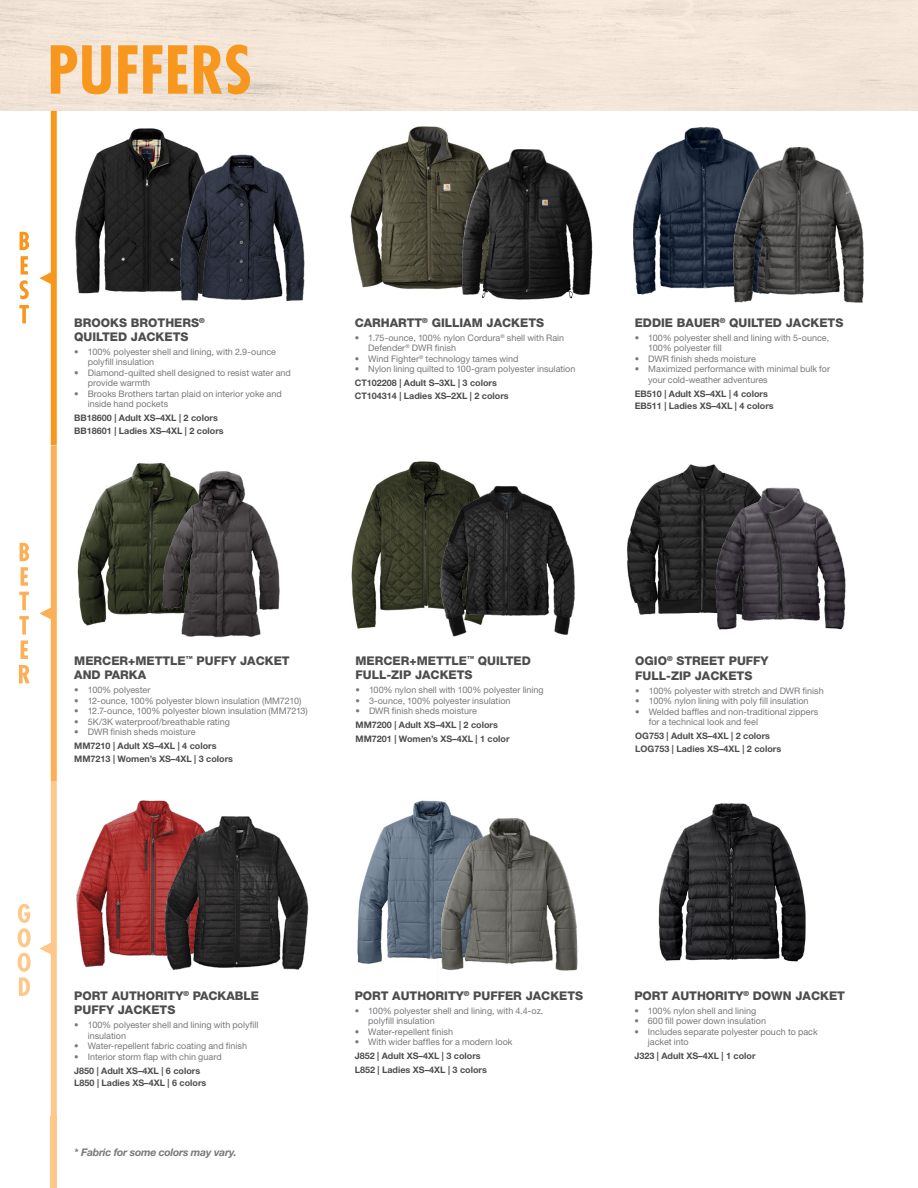
<style>
.page{position:relative;width:918px;height:1188px;background:#fff}
.page>*{position:absolute;margin:0;border:0;box-sizing:border-box;transform-origin:0 0}
.t1{font:700 condensed 64.05px "Futura Std";color:#f8971d}
.t2{font:800 12px/14.2px "Helvetica Neue LT Std";color:#4d4d4f}
.t3{font:italic 700 10.5px "Helvetica Neue LT Std";letter-spacing:-.02em;color:#77787b}
.t4{font:9px/10.5px "Helvetica Neue LT Std";color:#77787b}
.t5{font:700 9px/12.8px "Helvetica Neue LT Std";color:#4d4d4f}
</style>
<div class="page">
<div style="left:0;top:0;width:918px;height:111px;background:#f3e6d8"></div>
<svg style="left:19px;top:665px;width:11px;height:18px"></svg>
<svg style="left:21px;top:641px;width:7px;height:18px"></svg>
<svg style="left:19px;top:616px;width:10px;height:18px"></svg>
<svg style="left:19px;top:592px;width:10px;height:18px"></svg>
<svg style="left:21px;top:567px;width:7px;height:19px"></svg>
<svg style="left:20px;top:543px;width:9px;height:18px"></svg>
<svg style="left:18px;top:953px;width:13px;height:43px"></svg>
<svg style="left:18px;top:904px;width:13px;height:43px"></svg>
<img style="left:76px;top:800px;width:88px;height:168px">
<img style="left:162px;top:801px;width:147px;height:169px">
<img style="left:357px;top:800px;width:94px;height:164px">
<img style="left:438px;top:813px;width:140px;height:158px">
<img style="left:658px;top:803px;width:148px;height:159px">
<img style="left:77px;top:463px;width:74px;height:163px">
<img style="left:151px;top:462px;width:129px;height:176px">
<img style="left:351px;top:461px;width:107px;height:168px">
<img style="left:436px;top:476px;width:139px;height:161px">
<img style="left:627px;top:464px;width:87px;height:151px">
<img style="left:714px;top:464px;width:132px;height:166px">
<div style="left:51px;top:1116px;width:6px;height:72px;background:#fdc88a"></div>
<svg style="left:19px;top:305px;width:10px;height:18px"></svg>
<svg style="left:20px;top:256px;width:9px;height:43px"></svg>
<svg style="left:20px;top:232px;width:9px;height:18px"></svg>
<svg style="left:39px;top:111px;width:18px;height:1005px"></svg>
<img style="left:75px;top:128px;width:99px;height:166px">
<img style="left:174px;top:141px;width:131px;height:161px">
<img style="left:350px;top:126px;width:108px;height:164px">
<img style="left:633px;top:127px;width:105px;height:168px">
<img style="left:730px;top:145px;width:134px;height:158px">
<img style="left:458px;top:145px;width:135px;height:155px">
<h1 class="t1" style="left:47px;top:30px;width:206px">PUFFERS</h1>
<h2 class="t2" style="left:74px;top:315px;width:132px">BROOKS BROTHERS<sup>®<br></sup>QUILTED JACKETS</h2>
<p class="t4" style="left:88px;top:346px;width:190px;text-indent:-14px">• 100% polyester shell and lining, with 2.9-ounce polyfill insulation</p>
<p class="t4" style="left:88px;top:367px;width:205px;text-indent:-14px">• Diamond-quilted shell designed to resist water and provide warmth</p>
<p class="t4" style="left:88px;top:388px;width:196px;text-indent:-14px">• Brooks Brothers tartan plaid on interior yoke and inside hand pockets</p>
<p class="t5" style="left:74px;top:412px;width:151px">BB18600 | Adult XS–4XL | 2 colors<br>BB18601 | Ladies XS–4XL | 2 colors</p>
<h2 class="t2" style="left:355px;top:315px;width:191px">CARHARTT<sup>®</sup> GILLIAM JACKETS</h2>
<p class="t4" style="left:368px;top:332px;width:198px;text-indent:-13px">• 1.75-ounce, 100% nylon Cordura<sup>®</sup> shell with Rain<br>Defender<sup>®</sup> DWR finish</p>
<p class="t4" style="left:355px;top:353px;width:165px">• Wind Fighter<sup>®</sup> technology tames wind</p>
<p class="t4" style="left:355px;top:364px;width:222px">• Nylon lining quilted to 100-gram polyester insulation</p>
<p class="t5" style="left:355px;top:376px;width:156px">CT102208 | Adult S–3XL | 3 colors<br>CT104314 | Ladies XS–2XL | 2 colors</p>
<h2 class="t2" style="left:635px;top:315px;width:210px">EDDIE BAUER<sup>®</sup> QUILTED JACKETS</h2>
<p class="t4" style="left:648px;top:332px;width:183px;text-indent:-14px">• 100% polyester shell and lining with 5-ounce,<br>100% polyester fill</p>
<p class="t4" style="left:635px;top:353px;width:123px">• DWR finish sheds moisture</p>
<p class="t4" style="left:648px;top:364px;width:183px;text-indent:-14px">• Maximized performance with minimal bulk for your cold-weather adventures</p>
<p class="t5" style="left:635px;top:387px;width:141px">EB510 | Adult XS–4XL | 4 colors<br>EB511 | Ladies XS–4XL | 4 colors</p>
<h2 class="t2" style="left:74px;top:654px;width:217px">MERCER+METTLE<sup>™</sup> PUFFY JACKET<br>AND PARKA</h2>
<p class="t4" style="left:74px;top:685px;width:78px">• 100% polyester</p>
<p class="t4" style="left:74px;top:695px;width:229px">• 12-ounce, 100% polyester blown insulation (MM7210)</p>
<p class="t4" style="left:74px;top:706px;width:235px">• 12.7-ounce, 100% polyester blown insulation (MM7213)</p>
<p class="t4" style="left:74px;top:716px;width:157px">• 5K/3K waterproof/breathable rating</p>
<p class="t4" style="left:74px;top:727px;width:123px">• DWR finish sheds moisture</p>
<p class="t5" style="left:74px;top:740px;width:160px">MM7210 | Adult XS–4XL | 4 colors<br>MM7213 | Women’s XS–4XL | 3 colors</p>
<h2 class="t2" style="left:356px;top:654px;width:177px">MERCER+METTLE<sup>™</sup> QUILTED<br>FULL-ZIP JACKETS</h2>
<p class="t4" style="left:356px;top:685px;width:190px">• 100% nylon shell with 100% polyester lining</p>
<p class="t4" style="left:356px;top:695px;width:157px">• 3-ounce, 100% polyester insulation</p>
<p class="t4" style="left:356px;top:706px;width:123px">• DWR finish sheds moisture</p>
<p class="t5" style="left:356px;top:718px;width:156px;line-height:14px">MM7200 | Adult XS–4XL | 2 colors<br>MM7201 | Women’s XS–4XL | 1 color</p>
<h2 class="t2" style="left:635px;top:654px;width:135px">OGIO<sup>®</sup> STREET PUFFY<br>FULL-ZIP JACKETS</h2>
<p class="t4" style="left:635px;top:685px;width:190px">• 100% polyester with stretch and DWR finish</p>
<p class="t4" style="left:635px;top:696px;width:175px">• 100% nylon lining with poly fill insulation</p>
<p class="t4" style="left:649px;top:706px;width:171px;text-indent:-14px">• Welded baffles and non-traditional zippers for a technical look and feel</p>
<p class="t5" style="left:635px;top:729px;width:148px">OG753 | Adult XS–4XL | 2 colors<br>LOG753 | Ladies XS–4XL | 2 colors</p>
<h2 class="t2" style="left:74px;top:988px;width:186px">PORT AUTHORITY<sup>®</sup> PACKABLE<br>PUFFY JACKETS</h2>
<p class="t4" style="left:88px;top:1020px;width:172px;text-indent:-14px">• 100% polyester shell and lining with polyfill insulation</p>
<p class="t4" style="left:74px;top:1041px;width:174px">• Water-repellent fabric coating and finish</p>
<p class="t4" style="left:74px;top:1051px;width:149px">• Interior storm flap with chin guard</p>
<p class="t5" style="left:74px;top:1064px;width:134px">J850 | Adult XS–4XL | 6 colors<br>L850 | Ladies XS–4XL | 6 colors</p>
<p class="t3" style="left:74px;top:1146px;width:164px">* Fabric for some colors may vary.</p>
<h2 class="t2" style="left:355px;top:988px;width:230px">PORT AUTHORITY<sup>®</sup> PUFFER JACKETS</h2>
<p class="t4" style="left:368px;top:1005px;width:177px;text-indent:-14px">• 100% polyester shell and lining, with 4.4-oz. polyfill insulation</p>
<p class="t4" style="left:355px;top:1026px;width:100px">• Water-repellent finish</p>
<p class="t4" style="left:355px;top:1037px;width:159px">• With wider baffles for a modern look</p>
<p class="t5" style="left:355px;top:1049px;width:134px;line-height:14px">J852 | Adult XS–4XL | 3 colors<br>L852 | Ladies XS–4XL | 3 colors</p>
<h2 class="t2" style="left:634px;top:988px;width:212px">PORT AUTHORITY<sup>®</sup> DOWN JACKET</h2>
<p class="t4" style="left:634px;top:1005px;width:124px">• 100% nylon shell and lining</p>
<p class="t4" style="left:634px;top:1016px;width:133px">• 600 fill power down insulation</p>
<p class="t4" style="left:648px;top:1026px;width:171px;text-indent:-14px">• Includes separate polyester pouch to pack jacket into</p>
<p class="t5" style="left:634px;top:1050px;width:123px">J323 | Adult XS–4XL | 1 color</p>
</div>
